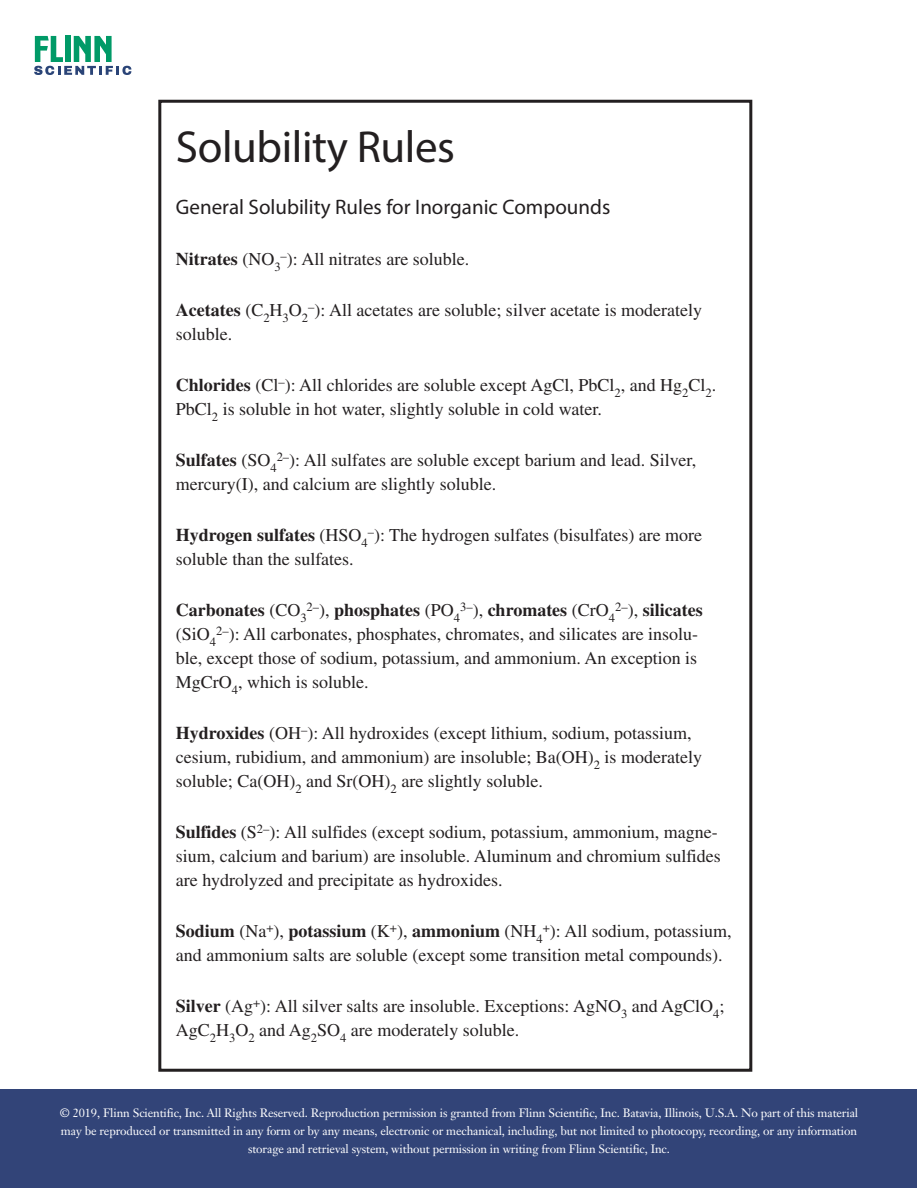
<style>
.page{position:relative;width:918px;height:1188px;background:#fff}
.page>*{position:absolute;margin:0;border:0;box-sizing:border-box;transform-origin:0 0}
.Headline{font:45px "Myriad Pro";letter-spacing:-.01em;color:#231f20}
.Subhead{font:21px "Myriad Pro";color:#231f20}
.t1{font:18px/24px "Times";color:#231f20}
.t2{font:12px/18px "Janson Text";letter-spacing:-.01em;color:#fff;text-align:center}
.s1{font-weight:700}
</style>
<div class="page">
<div style="left:1px;top:1089px;width:916px;height:99px;background:#324478"></div>
<svg style="left:34px;top:36px;width:97px;height:39px"></svg>
<div style="left:158px;top:100px;width:594px;height:972px;border:3px solid #231f20"></div>
<p class="Headline" style="left:176px;top:119px;width:281px">Solubility Rules</p>
<p class="Subhead" style="left:176px;top:194px;width:436px">General Solubility Rules for Inorganic Compounds</p>
<p class="t1" style="left:176px;top:247px;width:295px"><span class="s1">Nitrates</span> (NO<sub>3</sub><sup>–</sup>): All nitrates are soluble.</p>
<p class="t1" style="left:176px;top:298px;width:528px"><span class="s1">Acetates</span> (C<sub>2</sub>H<sub>3</sub>O<sub>2</sub><sup>–</sup>): All acetates are soluble; silver acetate is moderately soluble.</p>
<p class="t1" style="left:176px;top:373px;width:542px"><span class="s1">Chlorides</span> (Cl<sup>–</sup>): All chlorides are soluble except AgCl, PbCl<sub>2</sub>, and Hg<sub>2</sub>Cl<sub>2</sub>.<br>PbCl<sub>2</sub> is soluble in hot water, slightly soluble in cold water.</p>
<p class="t1" style="left:176px;top:448px;width:522px"><span class="s1">Sulfates</span> (SO<sub>4</sub><sup>2–</sup>): All sulfates are soluble except barium and lead. Silver, mercury(I), and calcium are slightly soluble.</p>
<p class="t1" style="left:176px;top:523px;width:528px"><span class="s1">Hydrogen sulfates</span> (HSO<sub>4</sub><sup>–</sup>): The hydrogen sulfates (bisulfates) are more soluble than the sulfates.</p>
<p class="t1" style="left:176px;top:598px;width:528px"><span class="s1">Carbonates</span> (CO<sub>3</sub><sup>2–</sup>), <span class="s1">phosphates</span> (PO<sub>4</sub><sup>3–</sup>), <span class="s1">chromates</span> (CrO<sub>4</sub><sup>2–</sup>), <span class="s1">silicates </span>(SiO<sub>4</sub><sup>2–</sup>): All carbonates, phosphates, chromates, and silicates are insolu&shy;ble, except those of sodium, potassium, and ammonium. An exception is MgCrO<sub>4</sub>, which is soluble.</p>
<p class="t1" style="left:176px;top:721px;width:528px"><span class="s1">Hydroxides</span> (OH<sup>–</sup>): All hydroxides (except lithium, sodium, potassium, cesium, rubidium, and ammonium) are insoluble; Ba(OH)<sub>2</sub> is moderately soluble; Ca(OH)<sub>2</sub> and Sr(OH)<sub>2</sub> are slightly soluble.</p>
<p class="t1" style="left:176px;top:820px;width:547px"><span class="s1">Sulfides</span> (S<sup>2–</sup>): All sulfides (except sodium, potassium, ammonium, magne&shy;sium, calcium and barium) are insoluble. Aluminum and chromium sulfides are hydrolyzed and precipitate as hydroxides.</p>
<p class="t1" style="left:176px;top:919px;width:557px"><span class="s1">Sodium</span> (Na<sup>+</sup>), <span class="s1">potassium</span> (K<sup>+</sup>), <span class="s1">ammonium</span> (NH<sub>4</sub><sup>+</sup>): All sodium, potassium, and ammonium salts are soluble (except some transition metal compounds).</p>
<p class="t1" style="left:176px;top:994px;width:550px"><span class="s1">Silver</span> (Ag<sup>+</sup>): All silver salts are insoluble. Exceptions: AgNO<sub>3</sub> and AgClO<sub>4</sub>;<br>AgC<sub>2</sub>H<sub>3</sub>O<sub>2</sub> and Ag<sub>2</sub>SO<sub>4</sub> are moderately soluble.</p>
<p class="t2" style="left:60px;top:1104px;width:800px">© 2019, Flinn Scientific, Inc. All Rights Reserved. Reproduction permission is granted from Flinn Scientific, Inc. Batavia, Illinois, U.S.A. No part of this material may be reproduced or transmitted in any form or by any means, electronic or mechanical, including, but not limited to photocopy, recording, or any information storage and retrieval system, without permission in writing from Flinn Scientific, Inc.</p>
</div>
